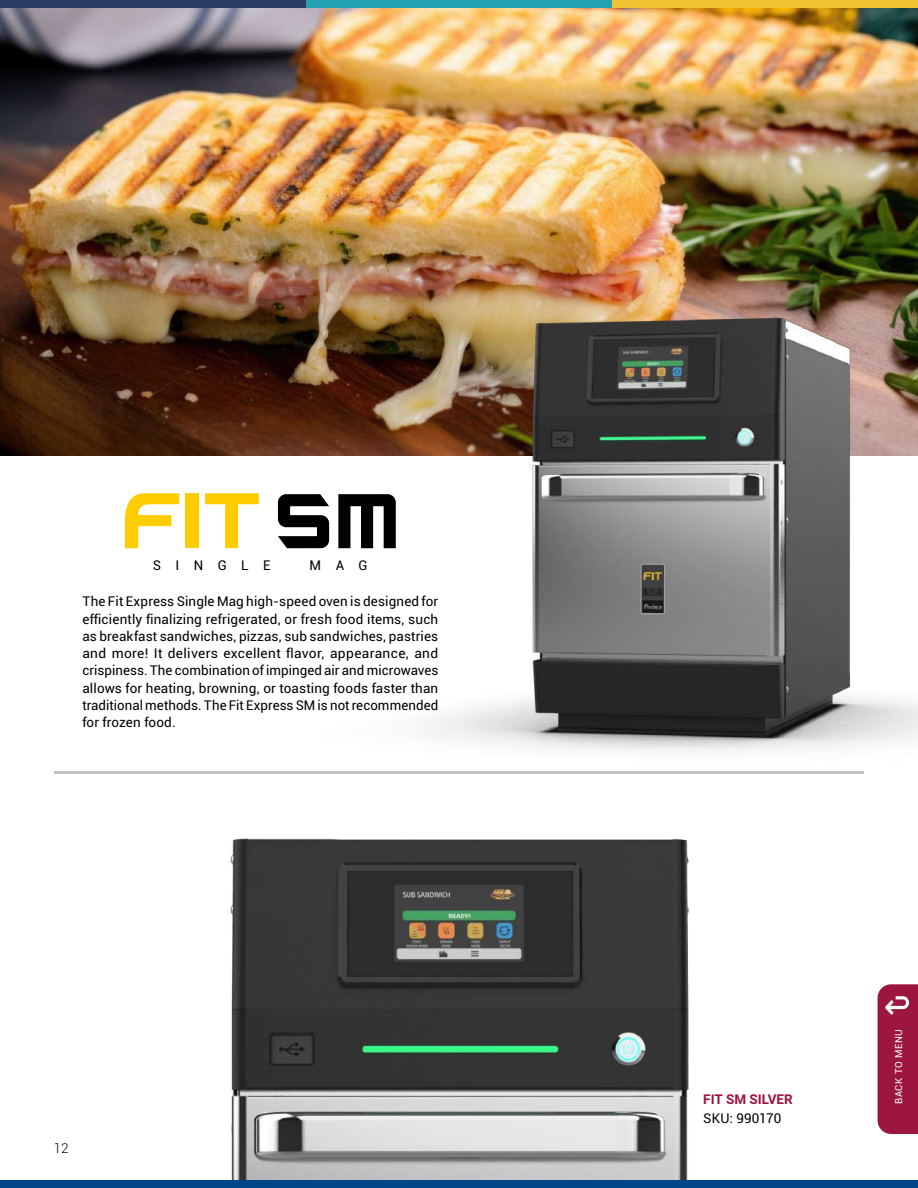
<style>
.page{position:relative;width:918px;height:1188px;background:#fff}
.page>*{position:absolute;margin:0;border:0;box-sizing:border-box;transform-origin:0 0}
.t1{font:13.5px/17.2px "Roboto";letter-spacing:.005em;color:#000;text-align:justify}
.t2{font:700 13.5px "Roboto";color:#9d153f}
.t3{font:300 13.5px "Roboto";color:#000}
.t4{font:9.75px "Roboto";letter-spacing:.06em;color:#fff}
</style>
<div class="page">
<img style="left:230px;top:838px;width:459px;height:342px">
<img style="left:0;top:8px;width:918px;height:447px">
<hr style="left:54px;top:771px;width:810px;height:3px;background:#c3c3c3">
<div style="left:0;top:1180px;width:918px;height:8px;background:#004687"></div>
<img style="left:212px;top:245px;width:706px;height:507px">
<div style="left:306px;top:0;width:306px;height:8px;background:#24a1b0"></div>
<div style="left:0;top:0;width:306px;height:8px;background:#2b3d63"></div>
<div style="left:612px;top:0;width:306px;height:8px;background:#f2c230"></div>
<svg style="left:205px;top:493px;width:54px;height:55px"></svg>
<div style="left:185px;top:493px;width:14px;height:55px;background:#fc0"></div>
<svg style="left:125px;top:493px;width:54px;height:55px"></svg>
<svg style="left:278px;top:494px;width:118px;height:54px"></svg>
<div style="left:878px;top:984px;width:40px;height:150px;background:#9c1640"></div>
<p class="t1" style="left:153px;top:556px;width:119px">SINGLE</p>
<p class="t1" style="left:310px;top:556px;width:60px">MAG</p>
<p class="t1" style="left:82px;top:592px;width:357px">The Fit Express Single Mag high-speed oven is designed for efficiently finalizing refrigerated, or fresh food items, such as breakfast sandwiches, pizzas, sub sandwiches, pastries and more! It delivers excellent flavor, appearance, and crispiness. The combination of impinged air and microwaves allows for heating, browning, or toasting foods faster than traditional methods. The Fit Express SM is not recommended for frozen food.</p>
<p class="t3" style="left:54px;top:1139px;width:16px">12</p>
<p class="t2" style="left:703px;top:1090px;width:91px">FIT SM SILVER</p>
<p class="t1" style="left:703px;top:1109px;width:80px">SKU: 990170</p>
<p class="t4" style="left:892px;top:1104px;width:77px;rotate:-90deg">BACK TO MENU</p>
</div>
